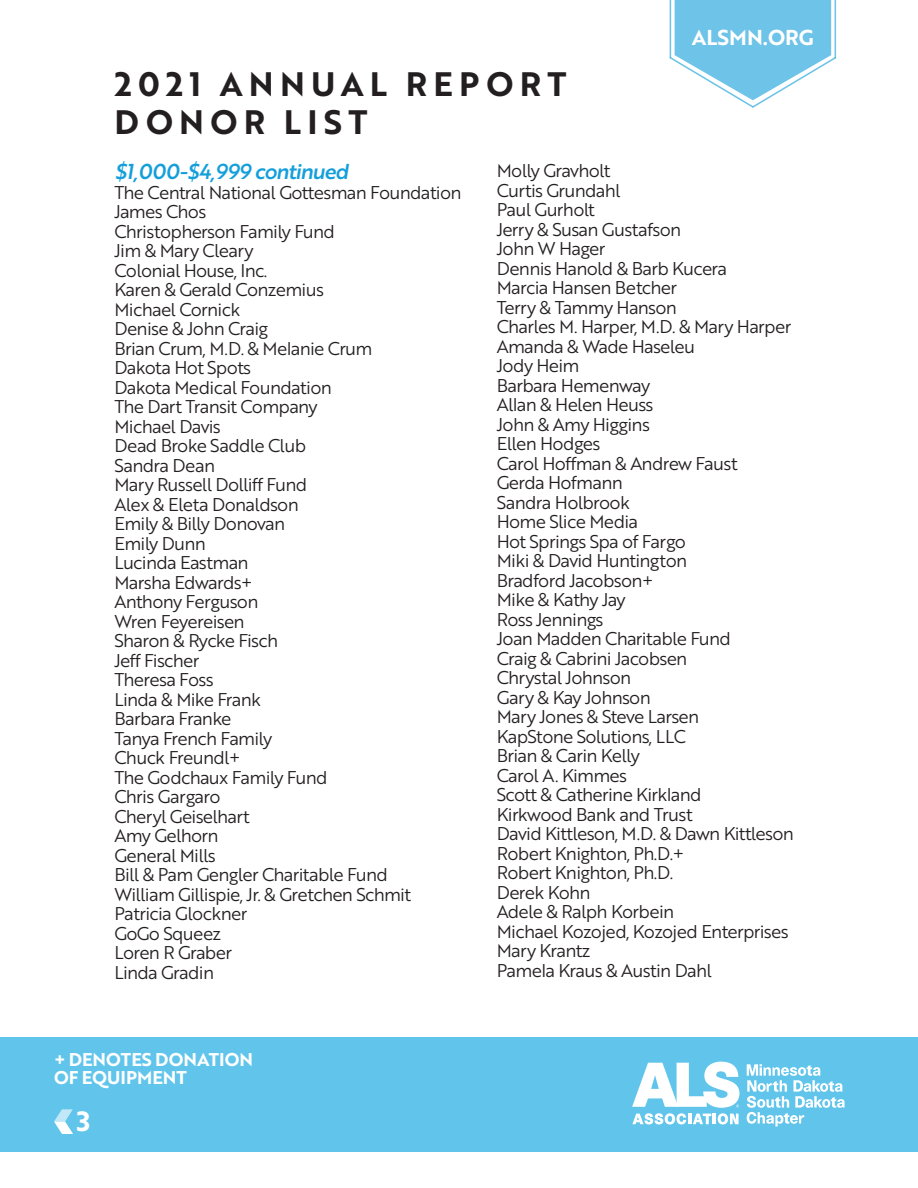
<style>
.page{position:relative;width:918px;height:1188px;background:#fff}
.page>*{position:absolute;margin:0;border:0;box-sizing:border-box;transform-origin:0 0}
.COBER_BIG{font:33px/37.5px "Brother 1816 Bold";letter-spacing:.19em;color:#231f20}
.Left{font:27px "Brother 1816 Bold";color:#fff}
.Left-2{font:21px "Brother 1816 Medium Italic";letter-spacing:-.04em;color:#159fda}
.Left-3{font:21px "Brother 1816 Bold";color:#fff}
.Left-4{font:18px "Brother 1816 Book";letter-spacing:-.04em;color:#231f20}
.Left-5{font:18px/18px "Brother 1816 Bold";color:#fff}
</style>
<div class="page">
<svg style="left:669px;top:0;width:168px;height:108px"></svg>
<div style="left:0;top:1037px;width:918px;height:114px;background:#61c5eb"></div>
<svg style="left:747px;top:1064px;width:98px;height:62px"></svg>
<svg style="left:632px;top:1062px;width:107px;height:63px"></svg>
<svg style="left:54px;top:1109px;width:19px;height:25px"></svg>
<p class="COBER_BIG" style="left:114px;top:65px;width:454px">2021 ANNUAL REPORT<br>DONOR LIST</p>
<p class="Left-3" style="left:692px;top:22px;width:123px">ALSMN.ORG</p>
<p class="Left-2" style="left:114px;top:156px;width:236px">$1,000-$4,999 continued</p>
<p class="Left-4" style="left:114px;top:179px;width:349px">The Central National Gottesman Foundation</p>
<p class="Left-4" style="left:114px;top:199px;width:93px">James Chos</p>
<p class="Left-4" style="left:114px;top:218px;width:222px">Christopherson Family Fund</p>
<p class="Left-4" style="left:114px;top:238px;width:141px">Jim &amp; Mary Cleary</p>
<p class="Left-4" style="left:114px;top:257px;width:154px">Colonial House, Inc.</p>
<p class="Left-4" style="left:114px;top:277px;width:211px">Karen &amp; Gerald Conzemius</p>
<p class="Left-4" style="left:114px;top:296px;width:127px">Michael Cornick</p>
<p class="Left-4" style="left:114px;top:316px;width:155px">Denise &amp; John Craig</p>
<p class="Left-4" style="left:114px;top:335px;width:260px">Brian Crum, M.D. &amp; Melanie Crum</p>
<p class="Left-4" style="left:114px;top:355px;width:138px">Dakota Hot Spots</p>
<p class="Left-4" style="left:114px;top:374px;width:219px">Dakota Medical Foundation</p>
<p class="Left-4" style="left:114px;top:394px;width:205px">The Dart Transit Company</p>
<p class="Left-4" style="left:114px;top:413px;width:108px">Michael Davis</p>
<p class="Left-4" style="left:114px;top:433px;width:193px">Dead Broke Saddle Club</p>
<p class="Left-4" style="left:114px;top:452px;width:102px">Sandra Dean</p>
<p class="Left-4" style="left:114px;top:472px;width:194px">Mary Russell Dolliff Fund</p>
<p class="Left-4" style="left:114px;top:491px;width:186px">Alex &amp; Eleta Donaldson</p>
<p class="Left-4" style="left:114px;top:511px;width:172px">Emily &amp; Billy Donovan</p>
<p class="Left-4" style="left:114px;top:530px;width:93px">Emily Dunn</p>
<p class="Left-4" style="left:114px;top:550px;width:136px">Lucinda Eastman</p>
<p class="Left-4" style="left:114px;top:569px;width:140px">Marsha Edwards+</p>
<p class="Left-4" style="left:114px;top:589px;width:146px">Anthony Ferguson</p>
<p class="Left-4" style="left:114px;top:608px;width:132px">Wren Feyereisen</p>
<p class="Left-4" style="left:114px;top:628px;width:165px">Sharon &amp; Rycke Fisch</p>
<p class="Left-4" style="left:114px;top:647px;width:87px">Jeff Fischer</p>
<p class="Left-4" style="left:114px;top:667px;width:101px">Theresa Foss</p>
<p class="Left-4" style="left:114px;top:686px;width:148px">Linda &amp; Mike Frank</p>
<p class="Left-4" style="left:114px;top:706px;width:119px">Barbara Franke</p>
<p class="Left-4" style="left:114px;top:725px;width:159px">Tanya French Family</p>
<p class="Left-4" style="left:114px;top:745px;width:128px">Chuck Freundl+</p>
<p class="Left-4" style="left:114px;top:764px;width:215px">The Godchaux Family Fund</p>
<p class="Left-4" style="left:114px;top:784px;width:108px">Chris Gargaro</p>
<p class="Left-4" style="left:114px;top:803px;width:137px">Cheryl Geiselhart</p>
<p class="Left-4" style="left:114px;top:823px;width:106px">Amy Gelhorn</p>
<p class="Left-4" style="left:114px;top:842px;width:103px">General Mills</p>
<p class="Left-4" style="left:114px;top:862px;width:275px">Bill &amp; Pam Gengler Charitable Fund</p>
<p class="Left-4" style="left:114px;top:881px;width:298px">William Gillispie, Jr. &amp; Gretchen Schmit</p>
<p class="Left-4" style="left:114px;top:901px;width:134px">Patricia Glockner</p>
<p class="Left-4" style="left:114px;top:920px;width:108px">GoGo Squeez</p>
<p class="Left-4" style="left:114px;top:940px;width:119px">Loren R Graber</p>
<p class="Left-4" style="left:114px;top:959px;width:101px">Linda Gradin</p>
<p class="Left-5" style="left:54px;top:1050px;width:201px">+ DENOTES DONATION<br>OF EQUIPMENT</p>
<p class="Left" style="left:77px;top:1101px;width:15px">3</p>
<p class="Left-4" style="left:497px;top:157px;width:115px">Molly Gravholt</p>
<p class="Left-4" style="left:497px;top:177px;width:125px">Curtis Grundahl</p>
<p class="Left-4" style="left:497px;top:196px;width:100px">Paul Gurholt</p>
<p class="Left-4" style="left:497px;top:216px;width:186px">Jerry &amp; Susan Gustafson</p>
<p class="Left-4" style="left:497px;top:235px;width:110px">John W Hager</p>
<p class="Left-4" style="left:497px;top:255px;width:232px">Dennis Hanold &amp; Barb Kucera</p>
<p class="Left-4" style="left:497px;top:274px;width:182px">Marcia Hansen Betcher</p>
<p class="Left-4" style="left:497px;top:294px;width:182px">Terry &amp; Tammy Hanson</p>
<p class="Left-4" style="left:497px;top:313px;width:296px">Charles M. Harper, M.D. &amp; Mary Harper</p>
<p class="Left-4" style="left:497px;top:333px;width:200px">Amanda &amp; Wade Haseleu</p>
<p class="Left-4" style="left:497px;top:352px;width:84px">Jody Heim</p>
<p class="Left-4" style="left:497px;top:372px;width:155px">Barbara Hemenway</p>
<p class="Left-4" style="left:497px;top:391px;width:158px">Allan &amp; Helen Heuss</p>
<p class="Left-4" style="left:497px;top:411px;width:155px">John &amp; Amy Higgins</p>
<p class="Left-4" style="left:497px;top:430px;width:105px">Ellen Hodges</p>
<p class="Left-4" style="left:497px;top:450px;width:242px">Carol Hoffman &amp; Andrew Faust</p>
<p class="Left-4" style="left:497px;top:469px;width:128px">Gerda Hofmann</p>
<p class="Left-4" style="left:497px;top:489px;width:135px">Sandra Holbrook</p>
<p class="Left-4" style="left:497px;top:508px;width:143px">Home Slice Media</p>
<p class="Left-4" style="left:497px;top:528px;width:191px">Hot Springs Spa of Fargo</p>
<p class="Left-4" style="left:497px;top:547px;width:192px">Miki &amp; David Huntington</p>
<p class="Left-4" style="left:497px;top:567px;width:158px">Bradford Jacobson+</p>
<p class="Left-4" style="left:497px;top:586px;width:130px">Mike &amp; Kathy Jay</p>
<p class="Left-4" style="left:497px;top:606px;width:108px">Ross Jennings</p>
<p class="Left-4" style="left:497px;top:625px;width:236px">Joan Madden Charitable Fund</p>
<p class="Left-4" style="left:497px;top:645px;width:192px">Craig &amp; Cabrini Jacobsen</p>
<p class="Left-4" style="left:497px;top:664px;width:136px">Chrystal Johnson</p>
<p class="Left-4" style="left:497px;top:684px;width:156px">Gary &amp; Kay Johnson</p>
<p class="Left-4" style="left:497px;top:703px;width:204px">Mary Jones &amp; Steve Larsen</p>
<p class="Left-4" style="left:497px;top:723px;width:191px">KapStone Solutions, LLC</p>
<p class="Left-4" style="left:497px;top:742px;width:145px">Brian &amp; Carin Kelly</p>
<p class="Left-4" style="left:497px;top:762px;width:132px">Carol A. Kimmes</p>
<p class="Left-4" style="left:497px;top:781px;width:206px">Scott &amp; Catherine Kirkland</p>
<p class="Left-4" style="left:497px;top:801px;width:197px">Kirkwood Bank and Trust</p>
<p class="Left-4" style="left:497px;top:820px;width:299px">David Kittleson, M.D. &amp; Dawn Kittleson</p>
<p class="Left-4" style="left:497px;top:840px;width:189px">Robert Knighton, Ph.D.+</p>
<p class="Left-4" style="left:497px;top:859px;width:178px">Robert Knighton, Ph.D.</p>
<p class="Left-4" style="left:497px;top:879px;width:95px">Derek Kohn</p>
<p class="Left-4" style="left:497px;top:898px;width:179px">Adele &amp; Ralph Korbein</p>
<p class="Left-4" style="left:497px;top:918px;width:293px">Michael Kozojed, Kozojed Enterprises</p>
<p class="Left-4" style="left:497px;top:937px;width:95px">Mary Krantz</p>
<p class="Left-4" style="left:497px;top:957px;width:217px">Pamela Kraus &amp; Austin Dahl</p>
</div>
